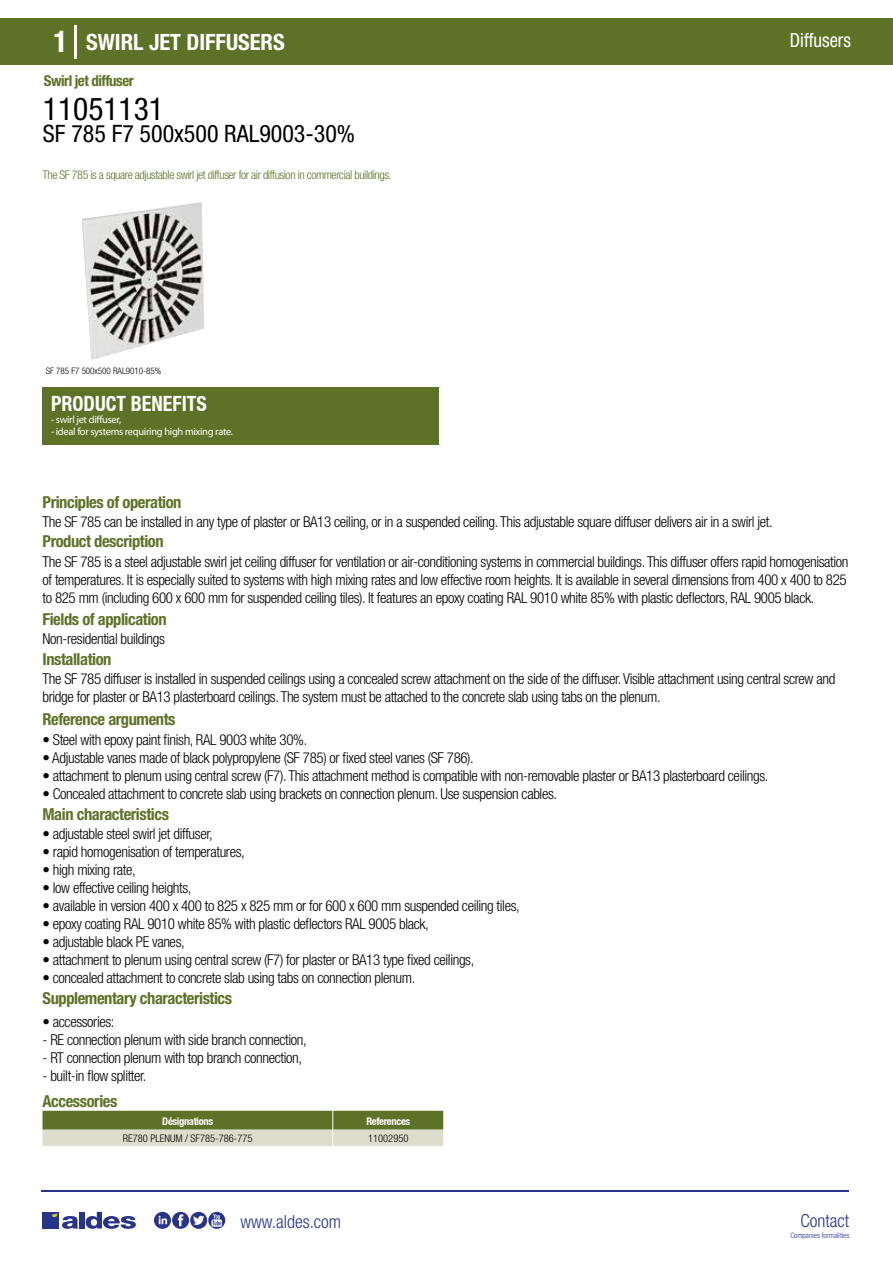
<style>
.page{position:relative;width:893px;height:1263px;background:#fff}
.page>*{position:absolute;margin:0;border:0;box-sizing:border-box;transform-origin:0 0}
.t1{font:condensed 31.5px "Helvetica Neue LT Std";color:#000}
.t2{font:condensed 24px "Helvetica Neue LT Std";color:#000}
.t3{font:700 condensed 22.5px "Helvetica Neue LT Std";color:#fff}
.t4{font:700 condensed 21px "Helvetica Neue";color:#fff;scale:.95 1}
.t5{font:condensed 19.5px "Helvetica Neue LT Std";color:#fff;scale:.95 1}
.t6{font:300 condensed 18px "Helvetica Neue";color:#28348b}
.t7{font:700 condensed 16.5px "Helvetica Neue LT Std";letter-spacing:-.025em;color:#5d7227}
.t8{font:300 condensed 15px/18px "Helvetica Neue LT Std";letter-spacing:-.025em;color:#000}
.t9{font:700 condensed 15px "Helvetica Neue LT Std";letter-spacing:-.035em;color:#5d7227}
.t10{font:300 condensed 12px "Helvetica Neue LT Std";letter-spacing:-.035em;color:#5d7227}
.t11{font:10.5px "Myriad Pro";letter-spacing:-.03em;color:#fff}
.t12{font:300 condensed 10.5px "Helvetica Neue";color:#000}
.t13{font:700 condensed 10.5px "Helvetica Neue";letter-spacing:-.03em;color:#fff}
.t14{font:300 condensed 9px "Helvetica Neue";color:#000}
.t15{font:300 condensed 7.5px "Helvetica Neue";color:#28348b}
.s1{font-size:30px}
</style>
<div class="page">
<div style="left:0;top:18px;width:893px;height:46px;background:#5d7227"></div>
<div style="left:43px;top:387px;width:396px;height:57px;background:#5d7227"></div>
<hr style="left:74px;top:25px;width:2px;height:33px;background:#fff">
<svg style="left:81px;top:202px;width:123px;height:158px"></svg>
<svg style="left:43px;top:1111px;width:401px;height:35px;background:#9aa576"></svg>
<hr style="left:41px;top:1190px;width:808px;height:1px;background:#28348b">
<svg style="left:154px;top:1212px;width:71px;height:17px"></svg>
<div style="left:42px;top:1212px;width:17px;height:16px;background:#28348b"></div>
<div style="left:79px;top:1212px;width:5px;height:16px;background:#28348b"></div>
<svg style="left:86px;top:1212px;width:50px;height:17px"></svg>
<svg style="left:52px;top:1213px;width:26px;height:16px"></svg>
<h3 class="t3" style="left:54px;top:28px;width:233px"><span class="s1">1</span> SWIRL JET DIFFUSERS</h3>
<h3 class="t5" style="left:790px;top:29px;width:66px">Diffusers</h3>
<p class="t9" style="left:44px;top:71px;width:91px">Swirl jet diffuser</p>
<h1 class="t1" style="left:43px;top:91px;width:122px">11051131</h1>
<h2 class="t2" style="left:43px;top:120px;width:314px">SF 785 F7 500x500 RAL9003-30%</h2>
<p class="t10" style="left:43px;top:167px;width:350px">The SF 785 is a square adjustable swirl jet diffuser for air diffusion in commercial buildings.</p>
<p class="t14" style="left:46px;top:365px;width:117px">SF 785 F7 500x500 RAL9010-85%</p>
<p class="t14" style="left:71px;top:365px;width:25px">diffuser</p>
<h3 class="t4" style="left:51px;top:391px;width:166px">PRODUCT BENEFITS</h3>
<p class="t11" style="left:51px;top:413px;width:72px">- swirl jet diffuser,</p>
<p class="t11" style="left:51px;top:425px;width:184px">- ideal for systems requiring high mixing rate.</p>
<p class="t7" style="left:43px;top:492px;width:140px">Principles of operation</p>
<p class="t7" style="left:43px;top:531px;width:123px">Product description</p>
<p class="t8" style="left:43px;top:513px;width:732px">The SF 785 can be installed in any type of plaster or BA13 ceiling, or in a suspended ceiling. This adjustable square diffuser delivers air in a swirl jet.</p>
<p class="t8" style="left:43px;top:552px;width:807px">The SF 785 is a steel adjustable swirl jet ceiling diffuser for ventilation or air-conditioning systems in commercial buildings. This diffuser offers rapid homogenisation of temperatures. It is especially suited to systems with high mixing rates and low effective room heights. It is available in several dimensions from 400 x 400 to 825 to 825 mm (including 600 x 600 mm for suspended ceiling tiles). It features an epoxy coating RAL 9010 white 85% with plastic deflectors, RAL 9005 black.</p>
<p class="t8" style="left:43px;top:630px;width:124px">Non-residential buildings</p>
<p class="t8" style="left:43px;top:669px;width:794px">The SF 785 diffuser is installed in suspended ceilings using a concealed screw attachment on the side of the diffuser. Visible attachment using central screw and bridge for plaster or BA13 plasterboard ceilings. The system must be attached to the concrete slab using tabs on the plenum.</p>
<p class="t7" style="left:43px;top:609px;width:126px">Fields of application</p>
<p class="t7" style="left:43px;top:649px;width:70px">Installation</p>
<p class="t7" style="left:43px;top:709px;width:135px">Reference arguments</p>
<p class="t8" style="left:43px;top:730px;width:266px">• Steel with epoxy paint finish, RAL 9003 white 30%.</p>
<p class="t8" style="left:43px;top:748px;width:433px">• Adjustable vanes made of black polypropylene (SF 785) or fixed steel vanes (SF 786).</p>
<p class="t8" style="left:43px;top:766px;width:727px">• attachment to plenum using central screw (F7). This attachment method is compatible with non-removable plaster or BA13 plasterboard ceilings.</p>
<p class="t8" style="left:43px;top:784px;width:516px">• Concealed attachment to concrete slab using brackets on connection plenum. Use suspension cables.</p>
<p class="t7" style="left:43px;top:804px;width:128px">Main characteristics</p>
<p class="t8" style="left:43px;top:825px;width:172px">• adjustable steel swirl jet diffuser,</p>
<p class="t8" style="left:43px;top:843px;width:204px">• rapid homogenisation of temperatures,</p>
<p class="t8" style="left:43px;top:861px;width:95px">• high mixing rate,</p>
<p class="t8" style="left:43px;top:879px;width:151px">• low effective ceiling heights,</p>
<p class="t8" style="left:43px;top:897px;width:479px">• available in version 400 x 400 to 825 x 825 mm or for 600 x 600 mm suspended ceiling tiles,</p>
<p class="t8" style="left:43px;top:915px;width:388px">• epoxy coating RAL 9010 white 85% with plastic deflectors RAL 9005 black,</p>
<p class="t8" style="left:43px;top:933px;width:144px">• adjustable black PE vanes,</p>
<p class="t8" style="left:43px;top:951px;width:433px">• attachment to plenum using central screw (F7) for plaster or BA13 type fixed ceilings,</p>
<p class="t8" style="left:43px;top:969px;width:374px">• concealed attachment to concrete slab using tabs on connection plenum.</p>
<p class="t8" style="left:43px;top:1012px;width:74px">• accessories:</p>
<p class="t8" style="left:43px;top:1030px;width:266px">- RE connection plenum with side branch connection,</p>
<p class="t8" style="left:43px;top:1048px;width:261px">- RT connection plenum with top branch connection,</p>
<p class="t8" style="left:43px;top:1066px;width:105px">- built-in flow splitter.</p>
<p class="t7" style="left:43px;top:988px;width:191px">Supplementary characteristics</p>
<p class="t7" style="left:43px;top:1091px;width:76px">Accessories</p>
<p class="t13" style="left:162px;top:1115px;width:52px">Désignations</p>
<p class="t13" style="left:366px;top:1115px;width:45px">References</p>
<p class="t12" style="left:123px;top:1132px;width:131px">RE780 PLENUM / SF785-786-775</p>
<p class="t12" style="left:368px;top:1132px;width:42px">11002950</p>
<p class="t6" style="left:240px;top:1211px;width:102px">www.aldes.com</p>
<p class="t6" style="left:800px;top:1211px;width:50px">Contact</p>
<p class="t15" style="left:790px;top:1230px;width:60px">Companies formalities</p>
</div>
